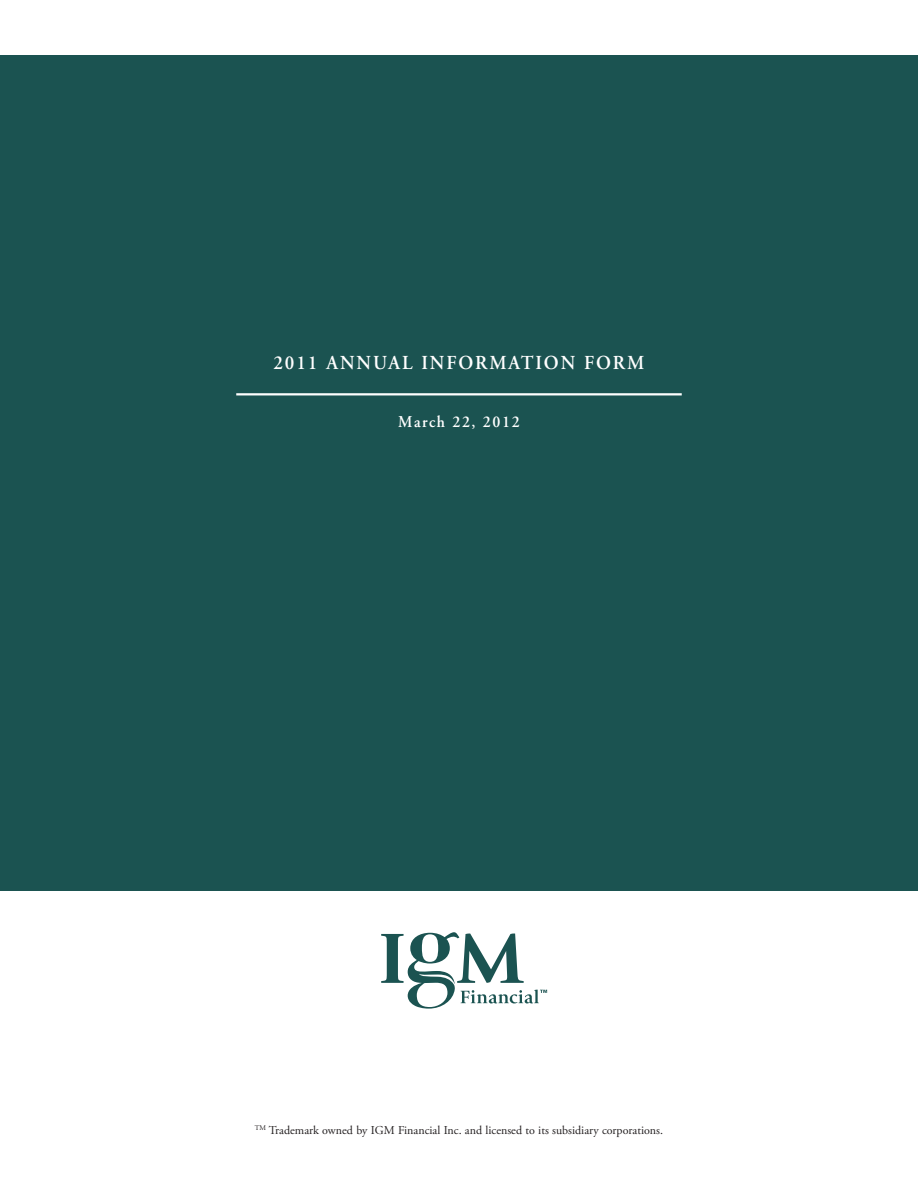
<style>
.page{position:relative;width:918px;height:1188px;background:#fff}
.page>*{position:absolute;margin:0;border:0;box-sizing:border-box;transform-origin:0 0}
.t1{font:600 19.8px "Adobe Garamond Pro";letter-spacing:.1em;color:#fff;scale:.95 1}
.t2{font:600 16.5px "Adobe Garamond Pro";letter-spacing:.1em;color:#fff;scale:.95 1}
.t3{font:12px "Adobe Garamond Pro";color:#231f20}
</style>
<div class="page">
<div style="left:0;top:55px;width:918px;height:835px;background:#1b5351"></div>
<hr style="left:236px;top:393px;width:446px;height:2px;background:#fff">
<svg style="left:381px;top:932px;width:166px;height:77px"></svg>
<h1 class="t1" style="left:274px;top:352px;width:392px">2011 ANNUAL INFORMATION FORM</h1>
<h2 class="t2" style="left:398px;top:412px;width:129px">March 22, 2012</h2>
<p class="t3" style="left:255px;top:1123px;width:410px"><sup>TM</sup> Trademark owned by IGM Financial Inc. and licensed to its subsidiary corporations.</p>
</div>
